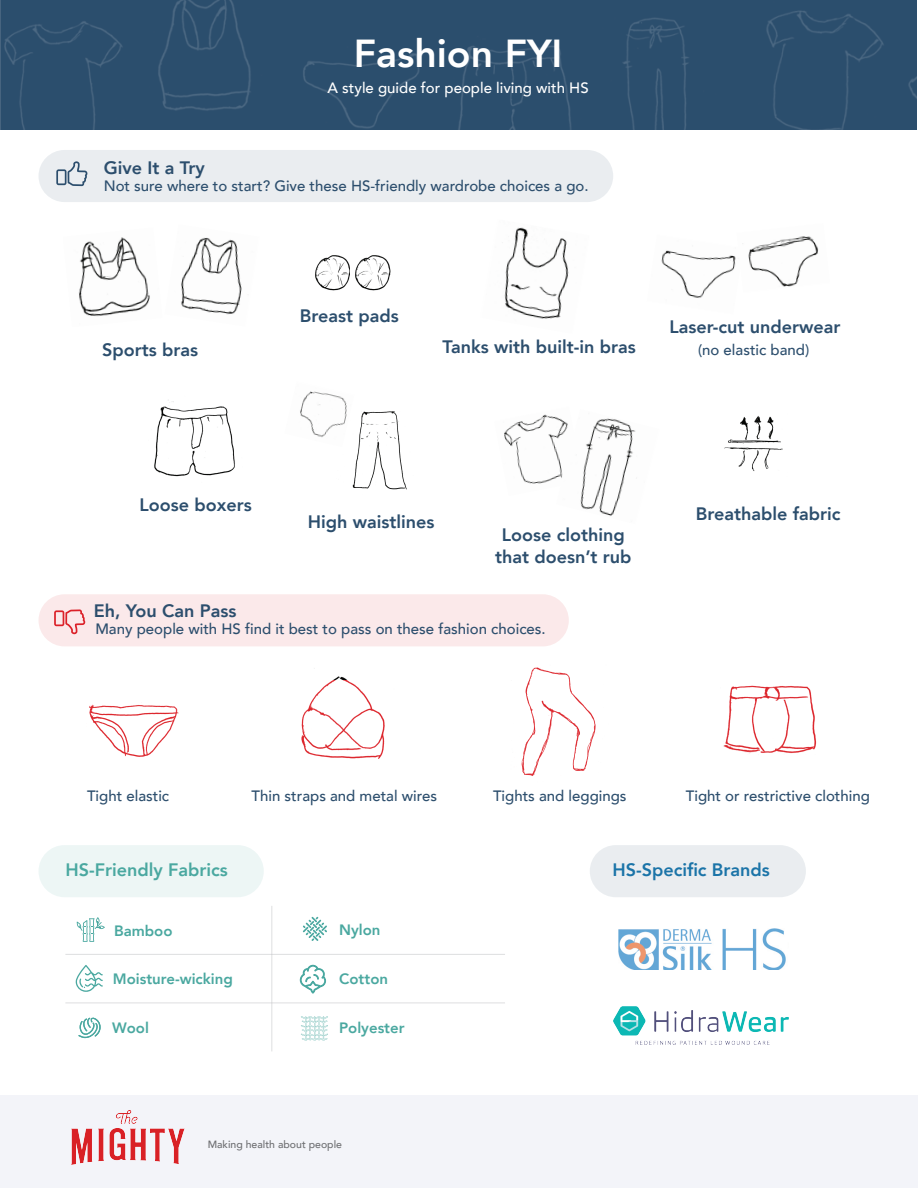
<style>
.page{position:relative;width:918px;height:1188px;background:#fff}
.page>*{position:absolute;margin:0;border:0;box-sizing:border-box;transform-origin:0 0}
.t1{font:800 39px "Avenir";color:#fff}
.t2{font:800 18px/21.6px "Avenir";color:#2c4e6d;text-align:center}
.t3{font:800 18px "Avenir";color:#4aa8a0}
.t4{font:800 18px "Avenir";color:#1b74a8}
.t5{font:500 15px "Avenir";color:#2c4e6d}
.t6{font:800 15px "Avenir";color:#4aa8a0}
.t7{font:500 15px "Avenir";color:#fff}
.t8{font:500 10.5px "Avenir";color:#6d6e71}
</style>
<div class="page">
<div style="left:0;top:0;width:917px;height:130px;background:#2c4e6d"></div>
<div style="left:39px;top:594px;width:530px;height:52px;background:#fbe9ea;border-radius:26px"></div>
<div style="left:39px;top:845px;width:225px;height:52px;background:#edf6f5;border-radius:26px"></div>
<div style="left:590px;top:845px;width:216px;height:52px;background:#eaedf0;border-radius:26px"></div>
<div style="left:39px;top:150px;width:574px;height:52px;background:#eaedf0;border-radius:26px"></div>
<img style="left:181px;top:237px;width:61px;height:78px">
<img style="left:78px;top:237px;width:72px;height:80px">
<img style="left:315px;top:255px;width:35px;height:36px">
<img style="left:355px;top:255px;width:36px;height:36px">
<img style="left:504px;top:227px;width:65px;height:92px">
<img style="left:724px;top:416px;width:59px;height:55px">
<img style="left:154px;top:400px;width:81px;height:77px">
<img style="left:661px;top:250px;width:75px;height:48px">
<img style="left:742px;top:236px;width:77px;height:51px">
<img style="left:504px;top:414px;width:42px;height:70px">
<img style="left:352px;top:411px;width:55px;height:79px">
<img style="left:546px;top:415px;width:90px;height:101px">
<img style="left:300px;top:391px;width:61px;height:63px">
<svg style="left:89px;top:704px;width:90px;height:53px"></svg>
<svg style="left:301px;top:680px;width:84px;height:79px"></svg>
<svg style="left:521px;top:667px;width:75px;height:109px"></svg>
<svg style="left:724px;top:685px;width:93px;height:69px"></svg>
<svg style="left:300px;top:965px;width:26px;height:29px"></svg>
<svg style="left:76px;top:965px;width:27px;height:27px"></svg>
<svg style="left:303px;top:917px;width:24px;height:24px"></svg>
<svg style="left:78px;top:1017px;width:23px;height:21px"></svg>
<svg style="left:77px;top:917px;width:28px;height:25px"></svg>
<svg style="left:56px;top:161px;width:31px;height:25px"></svg>
<svg style="left:54px;top:609px;width:31px;height:25px"></svg>
<img style="left:618px;top:928px;width:168px;height:42px">
<img style="left:613px;top:1006px;width:175px;height:38px">
<svg style="left:301px;top:1016px;width:27px;height:24px"></svg>
<hr style="left:65px;top:954px;width:440px;height:1px;background:#bcbdc0">
<hr style="left:65px;top:1003px;width:440px;height:1px;background:#bcbdc0">
<hr style="left:271px;top:906px;width:1px;height:145px;background:#bcbdc0">
<div style="left:0;top:1096px;width:918px;height:92px;background:#f3f4f9"></div>
<img style="left:71px;top:1110px;width:114px;height:55px">
<h1 class="t1" style="left:354px;top:23px;width:210px">Fashion FYI</h1>
<p class="t7" style="left:328px;top:75px;width:263px">A style guide for people living with HS</p>
<p class="t2" style="left:104px;top:157px;width:103px">Give It a Try</p>
<p class="t5" style="left:104px;top:173px;width:486px">Not sure where to start? Give these HS-friendly wardrobe choices a go.</p>
<p class="t2" style="left:102px;top:339px;width:97px">Sports bras</p>
<p class="t2" style="left:300px;top:305px;width:101px">Breast pads</p>
<p class="t2" style="left:443px;top:336px;width:195px">Tanks with built-in bras</p>
<p class="t2" style="left:669px;top:316px;width:173px">Laser-cut underwear</p>
<p class="t5" style="left:698px;top:336px;width:113px">(no elastic band)</p>
<p class="t2" style="left:140px;top:494px;width:114px">Loose boxers</p>
<p class="t2" style="left:94px;top:600px;width:144px">Eh, You Can Pass</p>
<p class="t2" style="left:308px;top:511px;width:128px">High waistlines</p>
<p class="t2" style="left:495px;top:524px;width:138px">Loose clothing that doesn’t rub</p>
<p class="t5" style="left:95px;top:616px;width:452px">Many people with HS find it best to pass on these fashion choices.</p>
<p class="t2" style="left:696px;top:503px;width:146px">Breathable fabric</p>
<p class="t5" style="left:87px;top:782px;width:84px">Tight elastic</p>
<p class="t5" style="left:252px;top:782px;width:187px">Thin straps and metal wires</p>
<p class="t5" style="left:493px;top:782px;width:135px">Tights and leggings</p>
<p class="t5" style="left:686px;top:782px;width:186px">Tight or restrictive clothing</p>
<p class="t3" style="left:65px;top:855px;width:164px">HS-Friendly Fabrics</p>
<p class="t4" style="left:612px;top:855px;width:159px">HS-Specific Brands</p>
<p class="t6" style="left:114px;top:919px;width:60px">Bamboo</p>
<p class="t6" style="left:339px;top:918px;width:43px">Nylon</p>
<p class="t6" style="left:113px;top:968px;width:122px">Moisture-wicking</p>
<p class="t6" style="left:339px;top:968px;width:50px">Cotton</p>
<p class="t6" style="left:112px;top:1016px;width:38px">Wool</p>
<p class="t6" style="left:339px;top:1017px;width:67px">Polyester</p>
<p class="t8" style="left:208px;top:1135px;width:136px">Making health about people</p>
</div>
